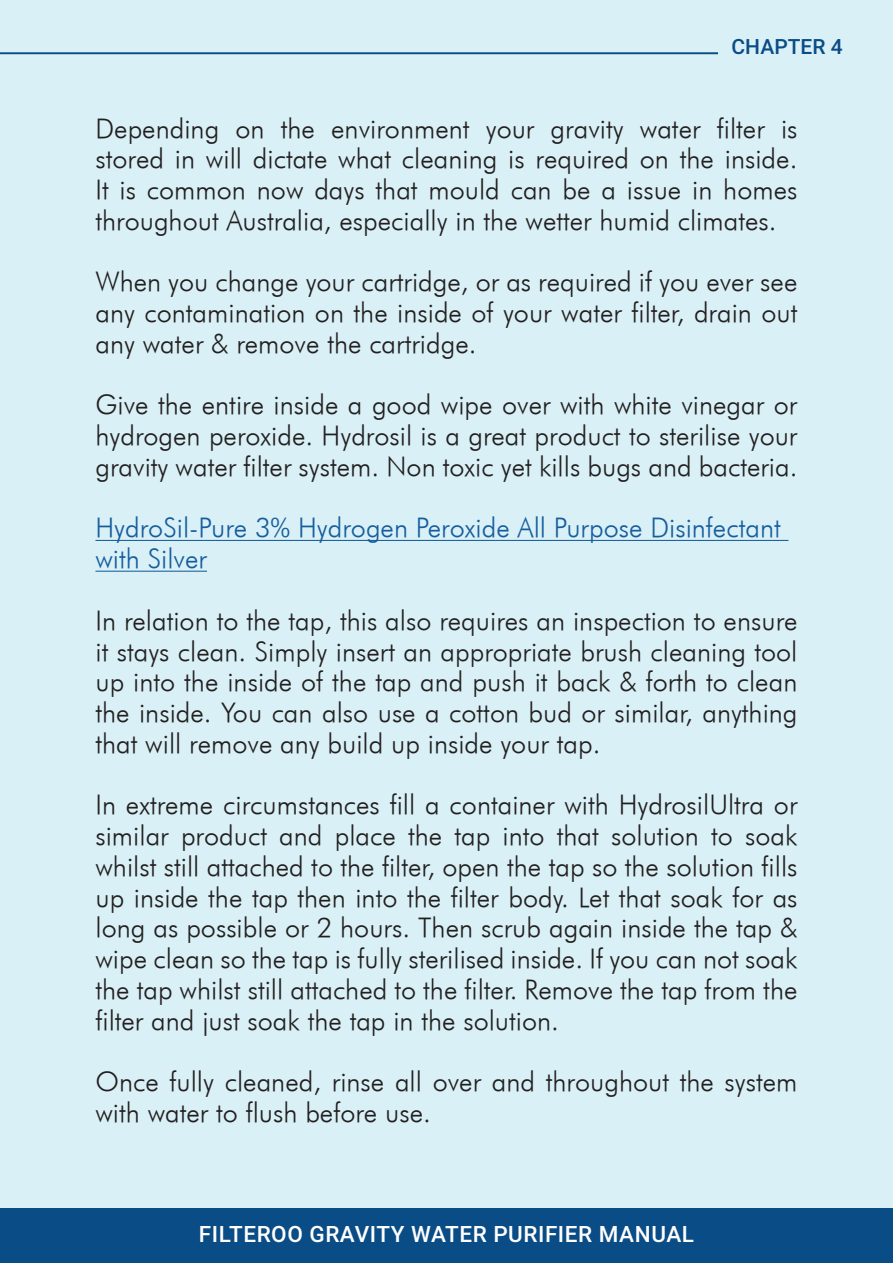
<style>
.page{position:relative;width:893px;height:1263px;background:#d9f1f6}
.page>*{position:absolute;margin:0;border:0;box-sizing:border-box;transform-origin:0 0}
.t1{font:italic 27px/30.8px "Futura";color:#231f20;text-align:justify}
.t2{font:italic 27px/30.8px "Futura";color:#175d9e}
.t3{font:500 22.5px "Roboto";letter-spacing:.025em;color:#fff}
.Body_Text_Century_Re{font:500 21px "Roboto";color:#0a4c86}
</style>
<div class="page">
<div style="left:0;top:1209px;width:893px;height:54px;background:#0a4c86"></div>
<hr style="left:95px;top:540px;width:693px;height:1px;background:#175d9e">
<hr style="left:95px;top:571px;width:112px;height:1px;background:#175d9e">
<hr style="left:0;top:52px;width:718px;height:2px;background:#0a4c86">
<p class="Body_Text_Century_Re" style="left:731px;top:32px;width:113px">CHAPTER 4</p>
<p class="t1" style="left:95px;top:112px;width:704px">Depending on the environment your gravity water filter is stored in will dictate what cleaning is required on the inside.<br>It is common now days that mould can be a issue in homes throughout Australia, especially in the wetter humid climates.</p>
<p class="t1" style="left:95px;top:266px;width:703px">When you change your cartridge, or as required if you ever see any contamination on the inside of your water filter, drain out any water &amp; remove the cartridge.</p>
<p class="t1" style="left:95px;top:389px;width:704px">Give the entire inside a good wipe over with white vinegar or hydrogen peroxide. Hydrosil is a great product to sterilise your gravity water filter system. Non toxic yet kills bugs and bacteria.</p>
<p class="t2" style="left:95px;top:512px;width:687px">HydroSil-Pure 3% Hydrogen Peroxide All Purpose Disinfectant with Silver</p>
<p class="t1" style="left:95px;top:604px;width:704px">In relation to the tap, this also requires an inspection to ensure it stays clean. Simply insert an appropriate brush cleaning tool up into the inside of the tap and push it back &amp; forth to clean the inside. You can also use a cotton bud or similar, anything that will remove any build up inside your tap.</p>
<p class="t1" style="left:95px;top:789px;width:704px">In extreme circumstances fill a container with HydrosilUltra or similar product and place the tap into that solution to soak whilst still attached to the filter, open the tap so the solution fills up inside the tap then into the filter body. Let that soak for as long as possible or 2 hours. Then scrub again inside the tap &amp; wipe clean so the tap is fully sterilised inside. If you can not soak the tap whilst still attached to the filter. Remove the tap from the filter and just soak the tap in the solution.</p>
<p class="t1" style="left:95px;top:1066px;width:704px">Once fully cleaned, rinse all over and throughout the system with water to flush before use.</p>
<p class="t3" style="left:199px;top:1218px;width:497px">FILTEROO GRAVITY WATER PURIFIER MANUAL</p>
</div>
